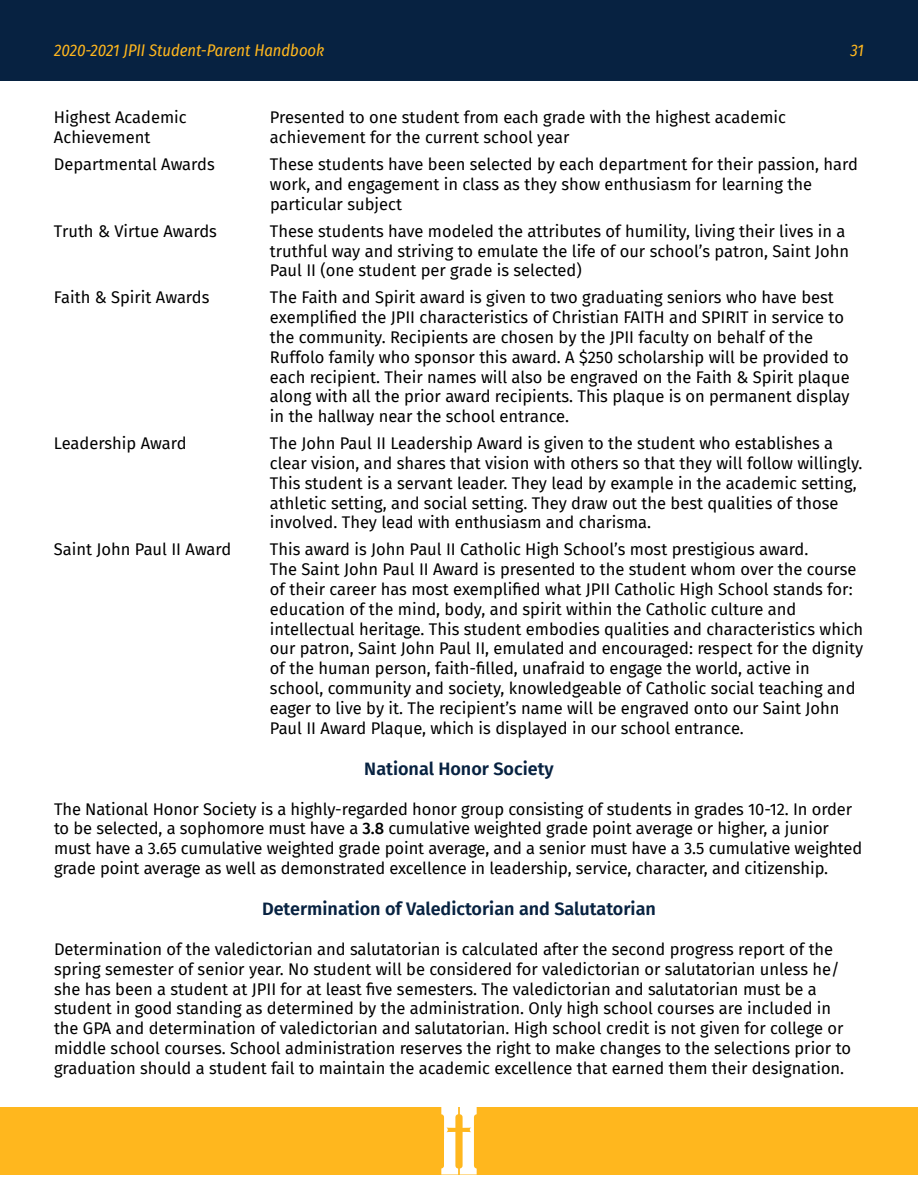
<style>
.page{position:relative;width:918px;height:1188px;background:#fff}
.page>*{position:absolute;margin:0;border:0;box-sizing:border-box;transform-origin:0 0}
.t1{font:600 18px "Fira Sans";color:#072241}
.t2{font:16.5px/19.8px "Fira Sans";color:#000}
.t3{font:italic 16.5px "Fira Sans Condensed";color:#ffb71e}
.s1{font-weight:500}
</style>
<div class="page">
<div style="left:0;top:0;width:918px;height:81px;background:#072241"></div>
<div style="left:0;top:1107px;width:918px;height:67px;background:#ffb71e"></div>
<svg style="left:441px;top:1107px;width:36px;height:67px"></svg>
<p class="t3" style="left:54px;top:38px;width:272px">2020-2021 JPII Student-Parent Handbook</p>
<p class="t3" style="left:851px;top:38px;width:15px">31</p>
<p class="t2" style="left:54px;top:107px;width:134px">Highest Academic</p>
<p class="t2" style="left:270px;top:107px;width:518px">Presented to one student from each grade with the highest academic</p>
<p class="t2" style="left:54px;top:127px;width:98px">Achievement</p>
<p class="t2" style="left:270px;top:127px;width:301px">achievement for the current school year</p>
<p class="t2" style="left:54px;top:154px;width:162px">Departmental Awards</p>
<p class="t2" style="left:270px;top:154px;width:590px">These students have been selected by each department for their passion, hard work, and engagement in class as they show enthusiasm for learning the particular subject</p>
<p class="t2" style="left:54px;top:221px;width:165px">Truth &amp; Virtue Awards</p>
<p class="t2" style="left:270px;top:221px;width:581px">These students have modeled the attributes of humility, living their lives in a truthful way and striving to emulate the life of our school’s patron, Saint John<br>Paul II (one student per grade is selected)</p>
<p class="t2" style="left:54px;top:287px;width:157px">Faith &amp; Spirit Awards</p>
<p class="t2" style="left:270px;top:287px;width:581px">The Faith and Spirit award is given to two graduating seniors who have best exemplified the JPII characteristics of Christian FAITH and SPIRIT in service to the community. Recipients are chosen by the JPII faculty on behalf of the Ruffolo family who sponsor this award. A $250 scholarship will be provided to each recipient. Their names will also be engraved on the Faith &amp; Spirit plaque along with all the prior award recipients. This plaque is on permanent display in the hallway near the school entrance.</p>
<p class="t2" style="left:54px;top:433px;width:134px">Leadership Award</p>
<p class="t2" style="left:270px;top:433px;width:594px">The John Paul II Leadership Award is given to the student who establishes a clear vision, and shares that vision with others so that they will follow willingly.<br>This student is a servant leader. They lead by example in the academic setting, athletic setting, and social setting. They draw out the best qualities of those involved. They lead with enthusiasm and charisma.</p>
<p class="t2" style="left:54px;top:539px;width:179px">Saint John Paul II Award</p>
<p class="t2" style="left:270px;top:539px;width:595px">This award is John Paul II Catholic High School’s most prestigious award.<br>The Saint John Paul II Award is presented to the student whom over the course of their career has most exemplified what JPII Catholic High School stands for: education of the mind, body, and spirit within the Catholic culture and intellectual heritage. This student embodies qualities and characteristics which our patron, Saint John Paul II, emulated and encouraged: respect for the dignity of the human person, faith-filled, unafraid to engage the world, active in school, community and society, knowledgeable of Catholic social teaching and eager to live by it. The recipient’s name will be engraved onto our Saint John Paul II Award Plaque, which is displayed in our school entrance.</p>
<p class="t1" style="left:364px;top:754px;width:191px">National Honor Society</p>
<p class="t2" style="left:54px;top:799px;width:810px">The National Honor Society is a highly-regarded honor group consisting of students in grades 10-12. In order to be selected, a sophomore must have a <span class="s1">3.8</span> cumulative weighted grade point average or higher, a junior must have a 3.65 cumulative weighted grade point average, and a senior must have a 3.5 cumulative weighted grade point average as well as demonstrated excellence in leadership, service, character, and citizenship.</p>
<p class="t1" style="left:262px;top:894px;width:395px">Determination of Valedictorian and Salutatorian</p>
<p class="t2" style="left:54px;top:939px;width:799px">Determination of the valedictorian and salutatorian is calculated after the second progress report of the spring semester of senior year. No student will be considered for valedictorian or salutatorian unless he/ she has been a student at JPII for at least five semesters. The valedictorian and salutatorian must be a student in good standing as determined by the administration. Only high school courses are included in the GPA and determination of valedictorian and salutatorian. High school credit is not given for college or middle school courses. School administration reserves the right to make changes to the selections prior to graduation should a student fail to maintain the academic excellence that earned them their designation.</p>
</div>
